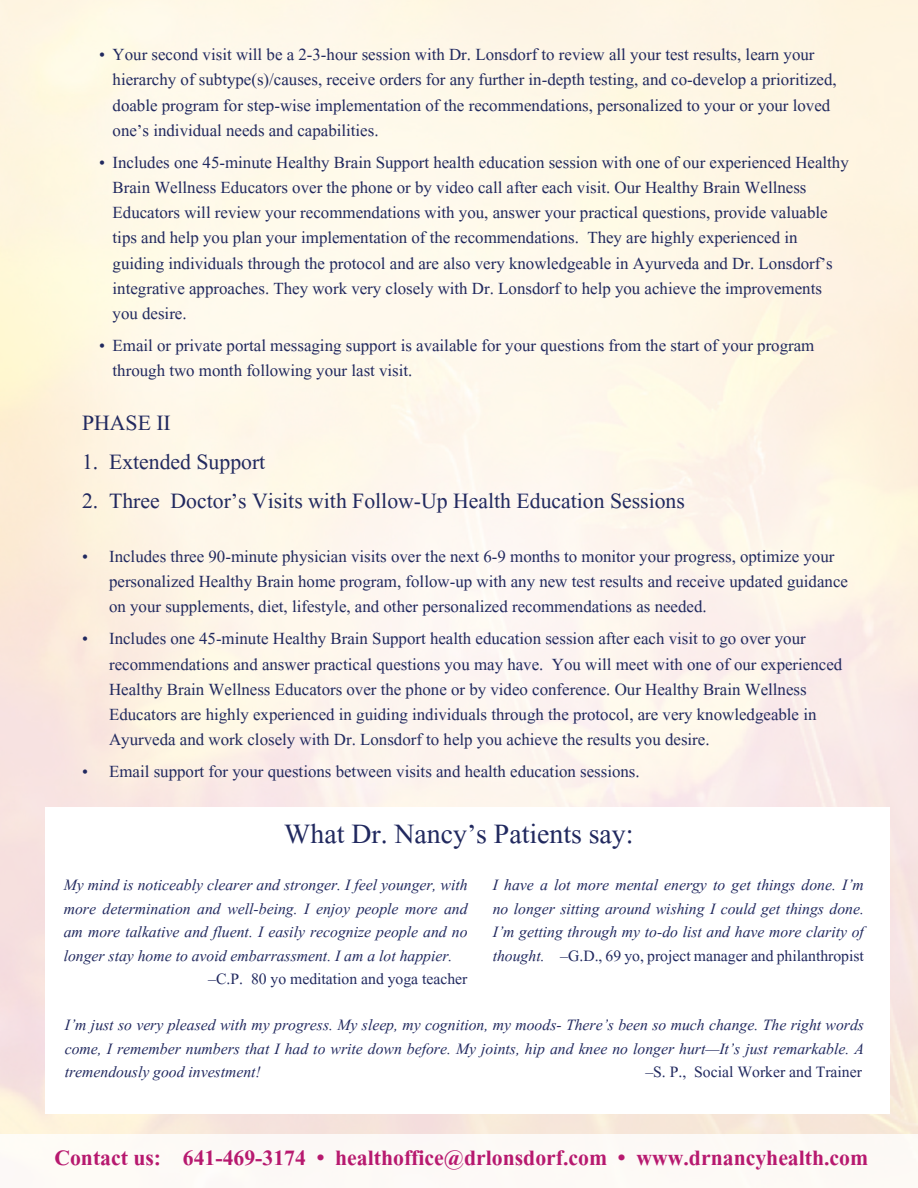
<style>
.page{position:relative;width:918px;height:1188px;background:#fff}
.page>*{position:absolute;margin:0;border:0;box-sizing:border-box;transform-origin:0 0}
.t1{font:34.5px "Aparajita";color:#21295f}
.t2{font:27px "Aparajita";color:#21295f}
.t3{font:700 27px "Aparajita";color:#b7196f}
.t4{font:21px/25.2px "Aparajita";color:#21295f}
.t5{font:italic 19.5px/23.4px "Aparajita";color:#21295f;text-align:justify}
.t6{font:19.5px "Aparajita";color:#21295f}
.s1{font-style:normal}
</style>
<div class="page">
<div style="left:0;top:1134px;width:918px;height:54px;background:#fdf9f6"></div>
<p class="t4" style="left:113px;top:44px;width:726px;text-indent:-14px">• Your second visit will be a 2-3-hour session with Dr. Lonsdorf to review all your test results, learn your hierarchy of subtype(s)/causes, receive orders for any further in-depth testing, and co-develop a prioritized, doable program for step-wise implementation of the recommendations, personalized to your or your loved one’s individual needs and capabilities.</p>
<p class="t4" style="left:113px;top:152px;width:738px;text-indent:-14px">• Includes one 45-minute Healthy Brain Support health education session with one of our experienced Healthy Brain Wellness Educators over the phone or by video call after each visit. Our Healthy Brain Wellness Educators will review your recommendations with you, answer your practical questions, provide valuable tips and help you plan your implementation of the recommendations. They are highly experienced in guiding individuals through the protocol and are also very knowledgeable in Ayurveda and Dr. Lonsdorf’s integrative approaches. They work very closely with Dr. Lonsdorf to help you achieve the improvements you desire.</p>
<p class="t4" style="left:113px;top:335px;width:703px;text-indent:-14px">• Email or private portal messaging support is available for your questions from the start of your program through two month following your last visit.</p>
<p class="t2" style="left:82px;top:410px;width:90px">PHASE II</p>
<p class="t2" style="left:82px;top:449px;width:185px">1. Extended Support</p>
<p class="t2" style="left:82px;top:488px;width:604px">2. Three Doctor’s Visits with Follow-Up Health Education Sessions</p>
<p class="t4" style="left:109px;top:546px;width:740px;text-indent:-27px">• Includes three 90-minute physician visits over the next 6-9 months to monitor your progress, optimize your personalized Healthy Brain home program, follow-up with any new test results and receive updated guidance on your supplements, diet, lifestyle, and other personalized recommendations as needed.</p>
<p class="t4" style="left:109px;top:628px;width:735px;text-indent:-27px">• Includes one 45-minute Healthy Brain Support health education session after each visit to go over your recommendations and answer practical questions you may have. You will meet with one of our experienced Healthy Brain Wellness Educators over the phone or by video conference. Our Healthy Brain Wellness Educators are highly experienced in guiding individuals through the protocol, are very knowledgeable in Ayurveda and work closely with Dr. Lonsdorf to help you achieve the results you desire.</p>
<p class="t4" style="left:82px;top:761px;width:559px">• Email support for your questions between visits and health education sessions.</p>
<h1 class="t1" style="left:284px;top:817px;width:351px">What Dr. Nancy’s Patients say:</h1>
<p class="t5" style="left:64px;top:875px;width:405px">My mind is noticeably clearer and stronger. I feel younger, with more determination and well-being. I enjoy people more and am more talkative and fluent. I easily recognize people and no longer stay home to avoid embarrassment. I am a lot happier.</p>
<p class="t6" style="left:208px;top:969px;width:261px">–C.P. 80 yo meditation and yoga teacher</p>
<p class="t5" style="left:493px;top:875px;width:373px">I have a lot more mental energy to get things done. I’m no longer sitting around wishing I could get things done.<br>I’m getting through my to-do list and have more clarity of thought. <span class="s1">–G.D., 69 yo, project manager and philanthropist</span></p>
<p class="t5" style="left:65px;top:1015px;width:801px">I’m just so very pleased with my progress. My sleep, my cognition, my moods- There’s been so much change. The right words come, I remember numbers that I had to write down before. My joints, hip and knee no longer hurt—It’s just remarkable. A tremendously good investment!</p>
<p class="t6" style="left:645px;top:1062px;width:218px">–S. P., Social Worker and Trainer</p>
<p class="t3" style="left:54px;top:1145px;width:815px">Contact us: 641-469-3174 • healthoffice@drlonsdorf.com • www.drnancyhealth.com</p>
</div>
